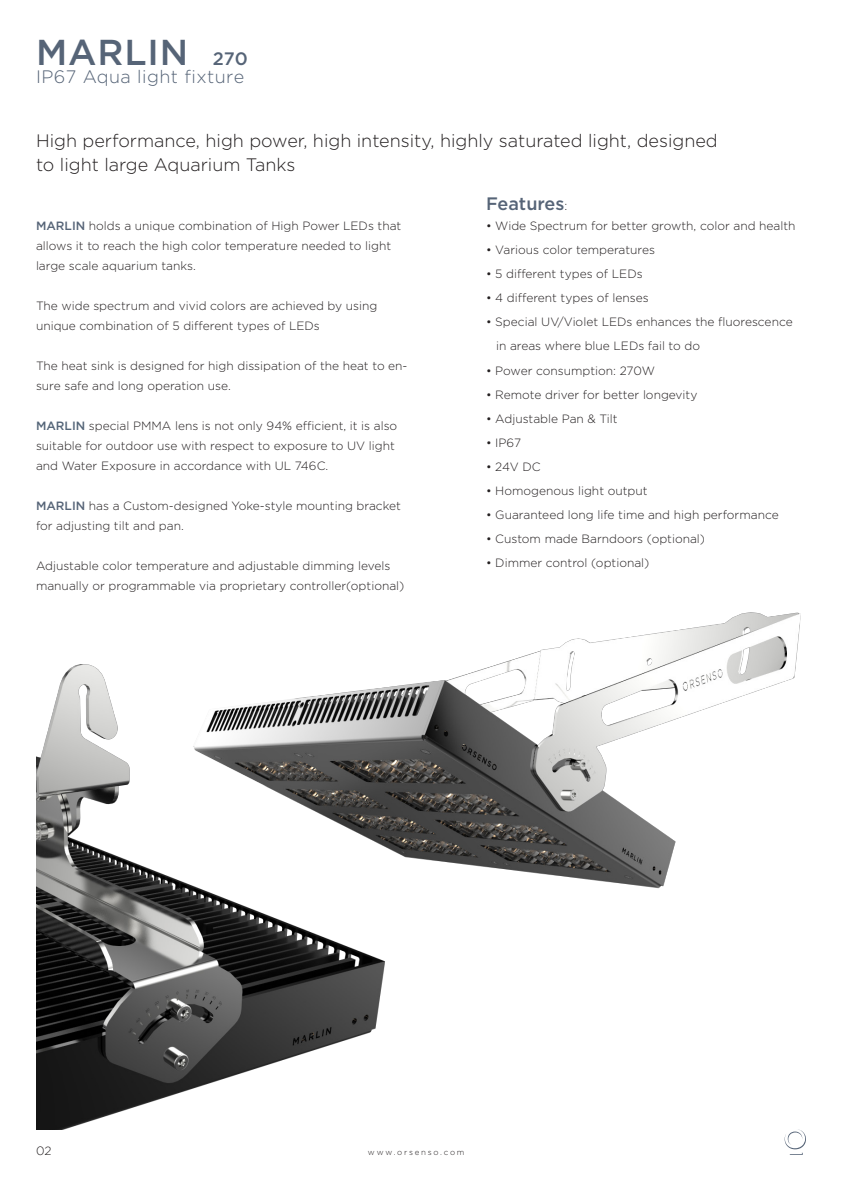
<style>
.page{position:relative;width:842px;height:1191px;background:#fff}
.page>*{position:absolute;margin:0;border:0;box-sizing:border-box;transform-origin:0 0}
.t1{font:500 36px "Gotham";letter-spacing:.025em;color:#566477}
.t2{font:300 18px/24px "Gotham";color:#231f20}
.t3{font:300 18px "Gotham";letter-spacing:.025em;color:#566477}
.t4{font:500 18px "Gotham";color:#566477}
.t5{font:300 12px/20px "Gotham";color:#231f20}
.t6{font:300 12px "Gotham";color:#231f20}
.t7{font:300 8px "Gotham";letter-spacing:.215em;color:#231f20}
.s1{font-size:18px}
.s2{font-weight:300;font-size:12px;color:#231f20}
.s3{font-weight:500;color:#566477}
.s4{font-weight:500;color:#546578}
</style>
<div class="page">
<img style="left:426px;top:612px;width:375px;height:277px">
<svg style="left:785px;top:1129px;width:21px;height:26px"></svg>
<img style="left:36px;top:664px;width:390px;height:465px">
<p class="t1" style="left:36px;top:29px;width:213px">MARLIN <span class="s1">270</span></p>
<p class="t3" style="left:36px;top:65px;width:210px">IP67 Aqua light fixture</p>
<p class="t2" style="left:36px;top:128px;width:683px">High performance, high power, high intensity, highly saturated light, designed to light large Aquarium Tanks</p>
<p class="t4" style="left:486px;top:192px;width:83px">Features<span class="s2">:</span></p>
<p class="t5" style="left:36px;top:215px;width:367px"><span class="s3">MARLIN</span> holds a unique combination of High Power LEDs that allows it to reach the high color temperature needed to light large scale aquarium tanks.</p>
<p class="t5" style="left:36px;top:295px;width:343px">The wide spectrum and vivid colors are achieved by using unique combination of 5 different types of LEDs</p>
<p class="t5" style="left:36px;top:355px;width:373px">The heat sink is designed for high dissipation of the heat to en&shy;sure safe and long operation use.</p>
<p class="t5" style="left:36px;top:415px;width:363px"><span class="s4">MARLIN</span> special PMMA lens is not only 94% efficient, it is also suitable for outdoor use with respect to exposure to UV light and Water Exposure in accordance with UL 746C.</p>
<p class="t5" style="left:36px;top:495px;width:366px"><span class="s3">MARLIN</span> has a Custom-designed Yoke-style mounting bracket for adjusting tilt and pan.</p>
<p class="t5" style="left:36px;top:555px;width:370px">Adjustable color temperature and adjustable dimming levels manually or programmable via proprietary controller(optional)</p>
<p class="t5" style="left:486px;top:215px;width:311px">• Wide Spectrum for better growth, color and health</p>
<p class="t5" style="left:486px;top:239px;width:171px">• Various color temperatures</p>
<p class="t5" style="left:486px;top:263px;width:158px">• 5 different types of LEDs</p>
<p class="t5" style="left:486px;top:287px;width:164px">• 4 different types of lenses</p>
<p class="t5" style="left:496px;top:309px;width:298px;line-height:24px;text-indent:-10px">• Special UV/Violet LEDs enhances the fluorescence in areas where blue LEDs fail to do</p>
<p class="t5" style="left:486px;top:360px;width:171px">• Power consumption: 270W</p>
<p class="t5" style="left:486px;top:384px;width:213px">• Remote driver for better longevity</p>
<p class="t5" style="left:486px;top:408px;width:133px">• Adjustable Pan &amp; Tilt</p>
<p class="t5" style="left:486px;top:432px;width:36px">• IP67</p>
<p class="t5" style="left:486px;top:456px;width:56px">• 24V DC</p>
<p class="t5" style="left:486px;top:480px;width:163px">• Homogenous light output</p>
<p class="t5" style="left:486px;top:504px;width:294px">• Guaranteed long life time and high performance</p>
<p class="t5" style="left:486px;top:528px;width:221px">• Custom made Barndoors (optional)</p>
<p class="t5" style="left:486px;top:552px;width:165px">• Dimmer control (optional)</p>
<p class="t6" style="left:36px;top:1144px;width:17px">02</p>
<p class="t7" style="left:368px;top:1146px;width:98px">www.orsenso.com</p>
</div>
